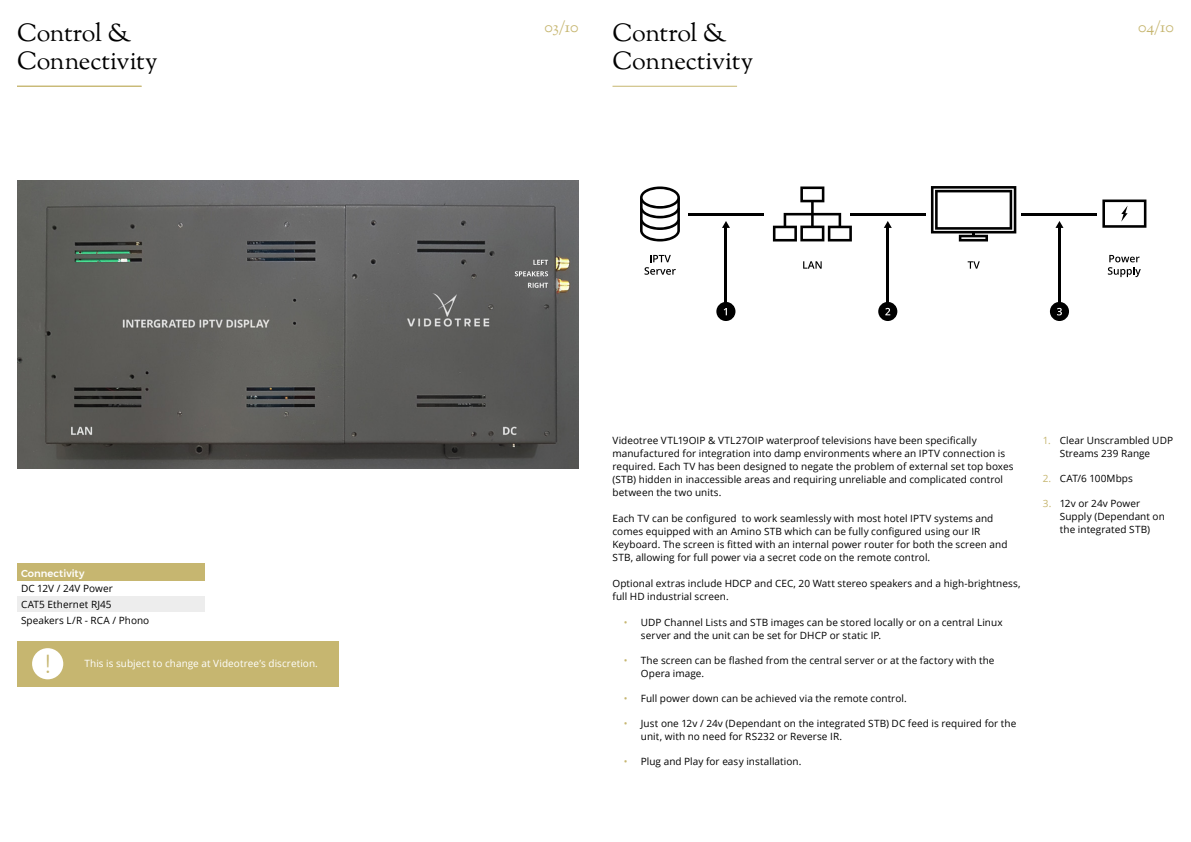
<style>
.page{position:relative;width:1191px;height:842px;background:#fff}
.page>*{position:absolute;margin:0;border:0;box-sizing:border-box;transform-origin:0 0}
.t1{font:300 26px "Montserrat";color:#c6b670}
.t2{font:25px/28px "Sorts Mill Goudy";letter-spacing:-.02em;color:#000}
.t3{font:16px "Sorts Mill Goudy";letter-spacing:-.01em;color:#c6b670}
.t4{font:10px/13px "Open Sans";letter-spacing:.005em;color:#000}
.t5{font:10px "Open Sans";letter-spacing:.005em;color:#fff}
.t6{font:500 10px "Montserrat";color:#fff}
.s1{color:#c6b670}
</style>
<div class="page">
<hr style="left:612px;top:86px;width:125px;height:1px;background:#c6b670">
<svg style="left:800px;top:186px;width:24px;height:16px"></svg>
<hr style="left:811px;top:201px;width:2px;height:26px;background:#000">
<svg style="left:773px;top:213px;width:79px;height:28px"></svg>
<svg style="left:931px;top:186px;width:85px;height:55px"></svg>
<hr style="left:688px;top:213px;width:75px;height:2px;background:#000">
<hr style="left:850px;top:213px;width:75px;height:2px;background:#000">
<hr style="left:1022px;top:213px;width:75px;height:2px;background:#000">
<svg style="left:640px;top:186px;width:40px;height:55px"></svg>
<hr style="left:724px;top:226px;width:3px;height:84px;background:#000">
<svg style="left:722px;top:221px;width:8px;height:7px"></svg>
<svg style="left:884px;top:221px;width:7px;height:7px"></svg>
<svg style="left:644px;top:255px;width:31px;height:20px"></svg>
<svg style="left:803px;top:261px;width:18px;height:8px"></svg>
<svg style="left:967px;top:261px;width:12px;height:8px"></svg>
<div style="left:716px;top:302px;width:19px;height:19px;background:#000;border-radius:50%"></div>
<svg style="left:723px;top:308px;width:4px;height:7px"></svg>
<hr style="left:886px;top:226px;width:3px;height:84px;background:#000">
<div style="left:878px;top:302px;width:19px;height:19px;background:#000;border-radius:50%"></div>
<svg style="left:885px;top:308px;width:5px;height:7px"></svg>
<svg style="left:1055px;top:221px;width:8px;height:7px"></svg>
<hr style="left:1058px;top:225px;width:2px;height:85px;background:#000">
<div style="left:1050px;top:302px;width:19px;height:19px;background:#000;border-radius:50%"></div>
<svg style="left:1057px;top:308px;width:5px;height:7px"></svg>
<svg style="left:1102px;top:200px;width:44px;height:28px"></svg>
<svg style="left:1107px;top:255px;width:33px;height:22px"></svg>
<hr style="left:17px;top:86px;width:125px;height:1px;background:#c6b670">
<div style="left:17px;top:563px;width:187px;height:18px;background:#c6b670"></div>
<div style="left:17px;top:596px;width:187px;height:16px;background:#ededed"></div>
<img style="left:17px;top:181px;width:561px;height:287px">
<div style="left:17px;top:641px;width:321px;height:45px;background:#c6b670"></div>
<div style="left:32px;top:648px;width:31px;height:31px;background:#fff;border-radius:50%"></div>
<h2 class="t2" style="left:17px;top:20px;width:142px">Control &amp;<br>Connectivity</h2>
<p class="t6" style="left:21px;top:566px;width:65px">Connectivity</p>
<p class="t4" style="left:21px;top:580px;width:130px;line-height:15.7px">DC 12V / 24V Power<br>CAT5 Ethernet RJ45<br>Speakers L/R - RCA / Phono</p>
<p class="t5" style="left:84px;top:656px;width:235px">This is subject to change at Videotree’s discretion.</p>
<h1 class="t1" style="left:45px;top:644px;width:7px">!</h1>
<h3 class="t3" style="left:544px;top:17px;width:36px">03/10</h3>
<h2 class="t2" style="left:612px;top:20px;width:116px">Control &amp;</h2>
<h3 class="t3" style="left:1138px;top:17px;width:37px">04/10</h3>
<h2 class="t2" style="left:612px;top:48px;width:142px">Connectivity</h2>
<p class="t4" style="left:612px;top:433px;width:402px">Videotree VTL19OIP &amp; VTL27OIP waterproof televisions have been specifically manufactured for integration into damp environments where an IPTV connection is required. Each TV has been designed to negate the problem of external set top boxes (STB) hidden in inaccessible areas and requiring unreliable and complicated control between the two units.</p>
<p class="t4" style="left:612px;top:511px;width:396px">Each TV can be configured to work seamlessly with most hotel IPTV systems and comes equipped with an Amino STB which can be fully configured using our IR Keyboard. The screen is fitted with an internal power router for both the screen and STB, allowing for full power via a secret code on the remote control.</p>
<p class="t4" style="left:612px;top:576px;width:409px">Optional extras include HDCP and CEC, 20 Watt stereo speakers and a high-brightness, full HD industrial screen.</p>
<p class="t4" style="left:641px;top:615px;width:363px;text-indent:-17px"><span class="s1">•</span> UDP Channel Lists and STB images can be stored locally or on a central Linux server and the unit can be set for DHCP or static IP.</p>
<p class="t4" style="left:641px;top:653px;width:355px;text-indent:-17px"><span class="s1">•</span> The screen can be flashed from the central server or at the factory with the<br>Opera image.</p>
<p class="t4" style="left:624px;top:691px;width:284px"><span class="s1">•</span> Full power down can be achieved via the remote control.</p>
<p class="t4" style="left:641px;top:717px;width:377px;text-indent:-17px"><span class="s1">•</span> Just one 12v / 24v (Dependant on the integrated STB) DC feed is required for the unit, with no need for RS232 or Reverse IR.</p>
<p class="t4" style="left:624px;top:755px;width:179px"><span class="s1">•</span> Plug and Play for easy installation.</p>
<p class="t4" style="left:1042px;top:433px;width:132px;text-align:center"><span class="s1">1.</span> Clear Unscrambled UDP<br>Streams 239 Range</p>
<p class="t4" style="left:1042px;top:471px;width:92px"><span class="s1">2.</span> CAT/6 100Mbps</p>
<p class="t4" style="left:1059px;top:496px;width:107px;text-indent:-17px"><span class="s1">3.</span> 12v or 24v Power<br>Supply (Dependant on the integrated STB)</p>
</div>
